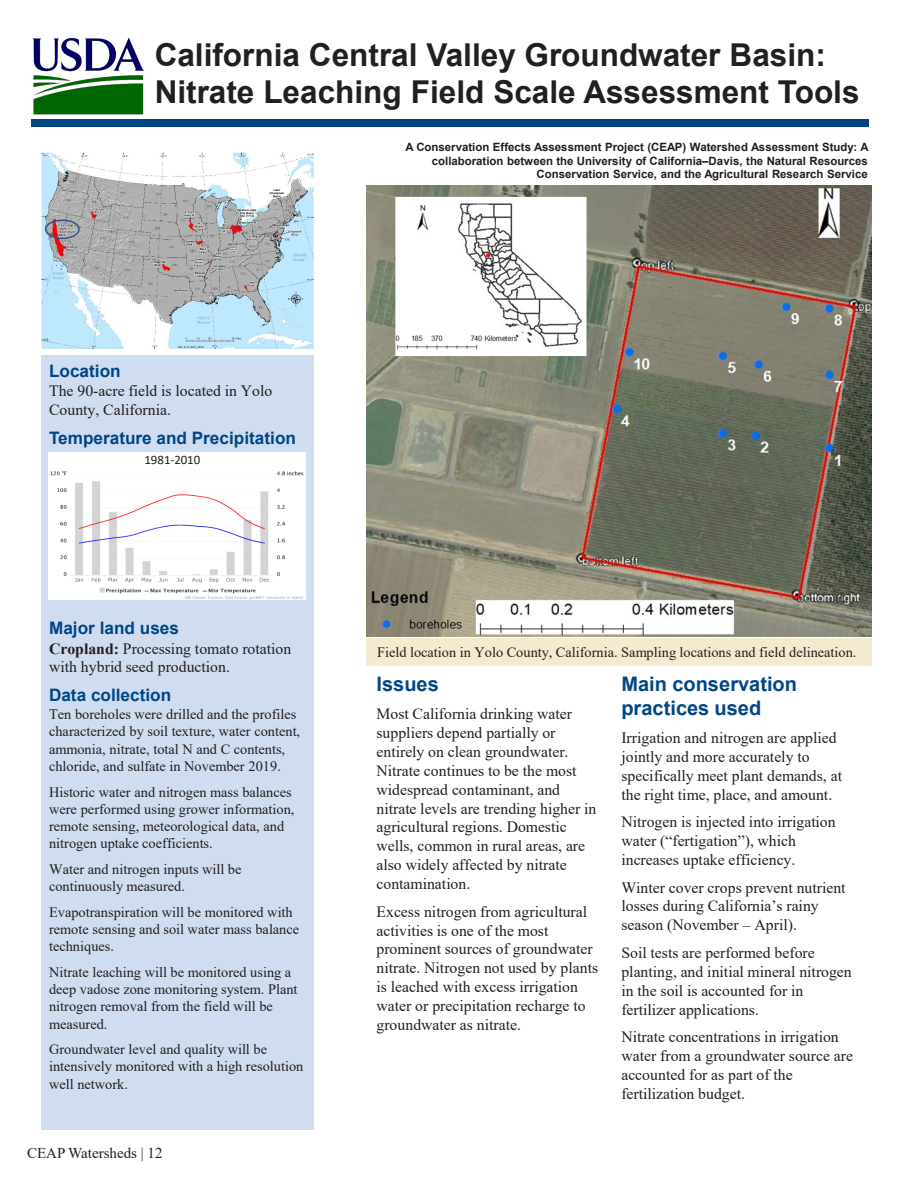
<style>
.page{position:relative;width:918px;height:1188px;background:#fff}
.page>*{position:absolute;margin:0;border:0;box-sizing:border-box;transform-origin:0 0}
.t1{font:700 31.5px/37.8px "Arial";color:#231f20}
.t2{font:700 19.95px/24px "Arial";color:#004686}
.t3{font:700 17.25px "Arial";color:#004686}
.t4{font:15.75px/18.9px "Times New Roman";color:#231f20}
.t5{font:15px "Times New Roman";color:#231f20}
.t6{font:14.4px/17.2px "Times New Roman";color:#231f20}
.t7{font:12.9px "Calibri";letter-spacing:-.005em;color:#231f20}
.t8{font:700 11.4px/13.8px "Arial";color:#231f20;text-align:right}
.s1{font-weight:700}
</style>
<div class="page">
<div style="left:41px;top:355px;width:273px;height:775px;background:#d0dcf0"></div>
<div style="left:31px;top:120px;width:838px;height:7px;background:#004685"></div>
<img style="left:32px;top:37px;width:112px;height:78px">
<img style="left:48px;top:452px;width:258px;height:148px">
<div style="left:367px;top:638px;width:505px;height:28px;background:#f4eacf"></div>
<img style="left:367px;top:186px;width:505px;height:451px">
<img style="left:42px;top:152px;width:272px;height:196px">
<div style="left:45px;top:219px;width:35px;height:20px;border:1px solid #2f528f;border-radius:50%"></div>
<div style="left:95px;top:452px;width:155px;height:21px;background:#fff"></div>
<p class="t1" style="left:155px;top:36px;width:706px">California Central Valley Groundwater Basin:<br>Nitrate Leaching Field Scale Assessment Tools</p>
<p class="t8" style="left:405px;top:140px;width:465px">A Conservation Effects Assessment Project (CEAP) Watershed Assessment Study: A collaboration between the University of California–Davis, the Natural Resources<br>Conservation Service, and the Agricultural Research Service</p>
<p class="t3" style="left:49px;top:358px;width:73px">Location</p>
<p class="t4" style="left:49px;top:381px;width:225px">The 90-acre field is located in Yolo<br>County, California.</p>
<p class="t3" style="left:49px;top:425px;width:248px">Temperature and Precipitation</p>
<p class="t7" style="left:144px;top:451px;width:57px">1981-2010</p>
<p class="t3" style="left:49px;top:616px;width:131px">Major land uses</p>
<p class="t4" style="left:49px;top:638px;width:244px"><span class="s1">Cropland:</span> Processing tomato rotation with hybrid seed production.</p>
<p class="t3" style="left:49px;top:683px;width:124px">Data collection</p>
<p class="t6" style="left:49px;top:705px;width:253px">Ten boreholes were drilled and the profiles characterized by soil texture, water content, ammonia, nitrate, total N and C contents, chloride, and sulfate in November 2019.</p>
<p class="t6" style="left:49px;top:783px;width:247px">Historic water and nitrogen mass balances were performed using grower information, remote sensing, meteorological data, and nitrogen uptake coefficients.</p>
<p class="t6" style="left:49px;top:860px;width:194px">Water and nitrogen inputs will be continuously measured.</p>
<p class="t6" style="left:49px;top:903px;width:252px">Evapotranspiration will be monitored with remote sensing and soil water mass balance techniques.</p>
<p class="t6" style="left:49px;top:963px;width:250px">Nitrate leaching will be monitored using a deep vadose zone monitoring system. Plant nitrogen removal from the field will be measured.</p>
<p class="t6" style="left:49px;top:1040px;width:256px">Groundwater level and quality will be intensively monitored with a high resolution well network.</p>
<p class="t5" style="left:27px;top:1142px;width:137px">CEAP Watersheds | 12</p>
<p class="t6" style="left:377px;top:643px;width:481px">Field location in Yolo County, California. Sampling locations and field delineation.</p>
<p class="t2" style="left:376px;top:672px;width:64px">Issues</p>
<p class="t4" style="left:376px;top:704px;width:221px">Most California drinking water suppliers depend partially or entirely on clean groundwater.<br>Nitrate continues to be the most widespread contaminant, and nitrate levels are trending higher in agricultural regions. Domestic wells, common in rural areas, are also widely affected by nitrate contamination.</p>
<p class="t4" style="left:376px;top:901px;width:223px">Excess nitrogen from agricultural activities is one of the most prominent sources of groundwater nitrate. Nitrogen not used by plants is leached with excess irrigation water or precipitation recharge to groundwater as nitrate.</p>
<p class="t2" style="left:621px;top:672px;width:177px">Main conservation practices used</p>
<p class="t4" style="left:621px;top:728px;width:222px">Irrigation and nitrogen are applied jointly and more accurately to specifically meet plant demands, at the right time, place, and amount.</p>
<p class="t4" style="left:621px;top:812px;width:216px">Nitrogen is injected into irrigation water (“fertigation”), which increases uptake efficiency.</p>
<p class="t4" style="left:621px;top:877px;width:226px">Winter cover crops prevent nutrient losses during California’s rainy season (November – April).</p>
<p class="t4" style="left:621px;top:943px;width:232px">Soil tests are performed before planting, and initial mineral nitrogen in the soil is accounted for in fertilizer applications.</p>
<p class="t4" style="left:621px;top:1027px;width:233px">Nitrate concentrations in irrigation water from a groundwater source are accounted for as part of the fertilization budget.</p>
</div>
